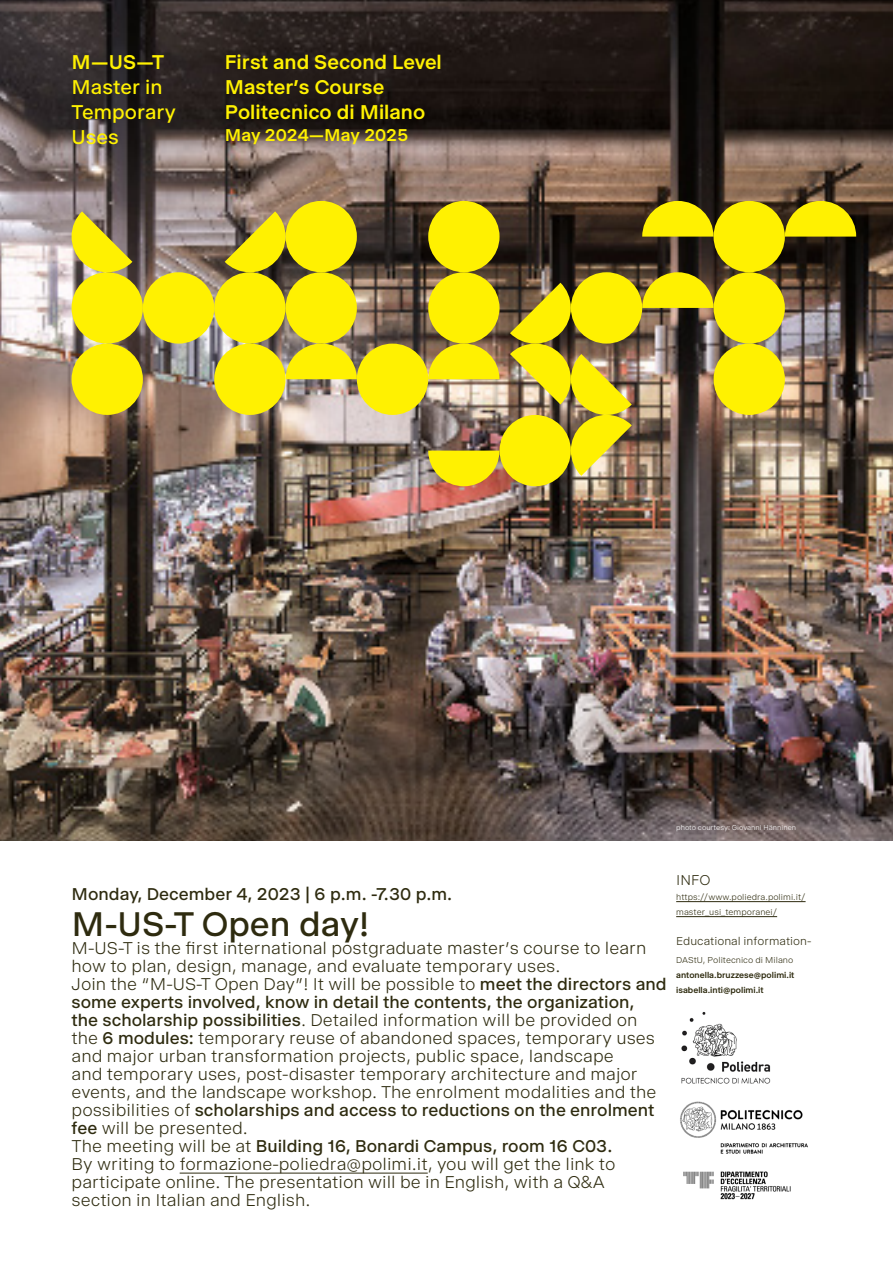
<style>
.page{position:relative;width:893px;height:1263px;background:#fff}
.page>*{position:absolute;margin:0;border:0;box-sizing:border-box;transform-origin:0 0}
.t1{font:36px "Arsenic";color:#2e2b0f}
.t2{font:500 21px "Arsenic";color:#fff101}
.t3{font:21px/25.2px "Arsenic";color:#fff101}
.t4{font:300 18px/18px "Arsenic";color:#2e2b0f}
.t5{font:18px "Arsenic";color:#2e2b0f}
.t6{font:500 18px "Arsenic";color:#fff101}
.t7{font:300 15px "Arsenic";color:#2e2b0f}
.t8{font:300 12px "Arsenic";color:#2e2b0f}
.t9{font:300 9px/15px "Arsenic";color:#2e2b0f}
.t10{font:500 9px "Arsenic";color:#2e2b0f}
.t11{font:300 7.5px "Arsenic";color:#fff}
.s1{font-weight:400}
</style>
<div class="page">
<img style="left:0;top:0;width:893px;height:840px">
<hr style="left:180px;top:1172px;width:248px;height:1px;background:#2e2b0f">
<img style="left:681px;top:1012px;width:90px;height:72px">
<img style="left:680px;top:1101px;width:128px;height:99px">
<div style="left:428px;top:201px;width:72px;height:71px;background:#fff101;border-radius:50%"></div>
<div style="left:428px;top:272px;width:72px;height:72px;background:#fff101;border-radius:50%"></div>
<svg style="left:286px;top:344px;width:71px;height:35px;background:#e5d819"></svg>
<div style="left:357px;top:344px;width:71px;height:71px;background:#fff101;border-radius:50%"></div>
<svg style="left:428px;top:344px;width:73px;height:36px;background:#e6d319"></svg>
<div style="left:72px;top:272px;width:71px;height:72px;background:#fff101;border-radius:50%"></div>
<div style="left:143px;top:272px;width:71px;height:72px;background:#fff101;border-radius:50%"></div>
<svg style="left:72px;top:211px;width:60px;height:61px;background:#c0b230"></svg>
<div style="left:214px;top:344px;width:72px;height:71px;background:#fff101;border-radius:50%"></div>
<svg style="left:225px;top:211px;width:61px;height:61px;background:#bcad2a"></svg>
<div style="left:286px;top:201px;width:71px;height:71px;background:#fff101;border-radius:50%"></div>
<div style="left:286px;top:272px;width:71px;height:72px;background:#fff101;border-radius:50%"></div>
<div style="left:214px;top:272px;width:72px;height:72px;background:#fff101;border-radius:50%"></div>
<div style="left:72px;top:344px;width:71px;height:71px;background:#fff101;border-radius:50%"></div>
<div style="left:571px;top:272px;width:71px;height:72px;background:#fff101;border-radius:50%"></div>
<svg style="left:642px;top:272px;width:71px;height:36px;background:#d9ca0c"></svg>
<div style="left:713px;top:201px;width:72px;height:71px;background:#fff101;border-radius:50%"></div>
<svg style="left:785px;top:201px;width:71px;height:36px;background:#d1c305"></svg>
<div style="left:713px;top:272px;width:72px;height:72px;background:#fff101;border-radius:50%"></div>
<svg style="left:642px;top:201px;width:71px;height:36px;background:#d0c306"></svg>
<div style="left:713px;top:344px;width:72px;height:71px;background:#fff101;border-radius:50%"></div>
<div style="left:500px;top:415px;width:71px;height:71px;background:#fff101;border-radius:50%"></div>
<img style="left:510px;top:283px;width:122px;height:193px">
<svg style="left:428px;top:451px;width:72px;height:35px;background:#ecd316"></svg>
<hr style="left:676px;top:901px;width:130px;height:1px;background:#2e2b0f">
<hr style="left:676px;top:916px;width:101px;height:1px;background:#2e2b0f">
<p class="t2" style="left:72px;top:49px;width:94px">M—US—T</p>
<p class="t3" style="left:72px;top:74px;width:106px">Master in<br>Temporary<br>Uses</p>
<p class="t2" style="left:225px;top:49px;width:219px">First and Second Level</p>
<p class="t2" style="left:225px;top:75px;width:161px">Master’s Course</p>
<p class="t2" style="left:225px;top:100px;width:202px">Politecnico di Milano</p>
<p class="t6" style="left:225px;top:124px;width:185px">May 2024—May 2025</p>
<p class="t11" style="left:676px;top:823px;width:121px">photo courtesy: Giovanni Hänninen</p>
<p class="t5" style="left:72px;top:884px;width:382px">Monday, December 4, 2023 | 6 p.m. -7.30 p.m.</p>
<p class="t1" style="left:72px;top:903px;width:299px">M-US-T Open day!</p>
<p class="t4" style="left:72px;top:939px;width:577px">M-US-T is the first international postgraduate master’s course to learn how to plan, design, manage, and evaluate temporary uses.</p>
<p class="t4" style="left:72px;top:975px;width:597px">Join the “M-US-T Open Day”! It will be possible to <span class="s1">meet the directors and some experts involved, know in detail the contents, the organization,<br>the scholarship possibilities</span>. Detailed information will be provided on the <span class="s1">6 modules:</span> temporary reuse of abandoned spaces, temporary uses and major urban transformation projects, public space, landscape<br>and temporary uses, post-disaster temporary architecture and major events, and the landscape workshop. The enrolment modalities and the possibilities of <span class="s1">scholarships and access to reductions on the enrolment fee</span> will be presented.</p>
<p class="t4" style="left:72px;top:1137px;width:545px">The meeting will be at <span class="s1">Building 16, Bonardi Campus, room 16 C03.<br></span>By writing to formazione-poliedra@polimi.it, you will get the link to participate online. The presentation will be in English, with a Q&amp;A section in Italian and English.</p>
<p class="t7" style="left:676px;top:871px;width:36px">INFO</p>
<p class="t9" style="left:676px;top:890px;width:131px">https://www.poliedra.polimi.it/ master_usi_temporanei/</p>
<p class="t8" style="left:676px;top:934px;width:137px">Educational information-</p>
<p class="t9" style="left:676px;top:953px;width:119px">DAStU, Politecnico di Milano</p>
<p class="t10" style="left:676px;top:970px;width:120px">antonella.bruzzese@polimi.it</p>
<p class="t10" style="left:676px;top:985px;width:89px">isabella.inti@polimi.it</p>
</div>
